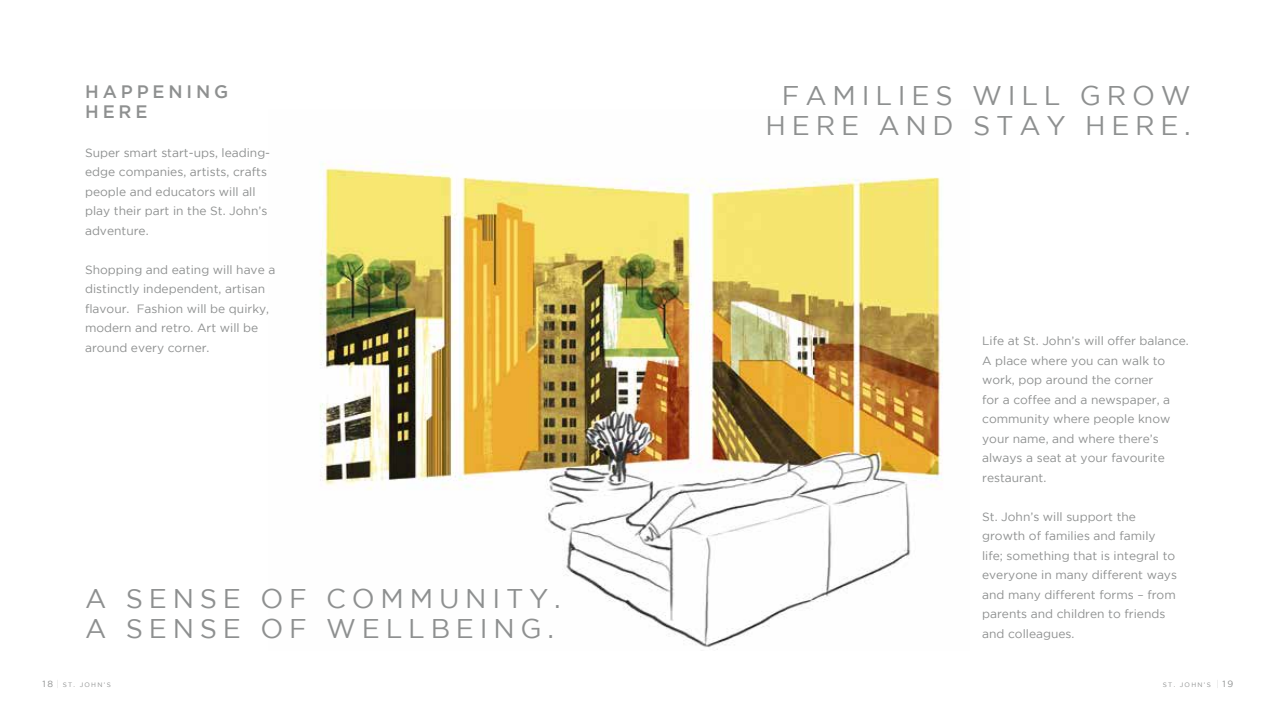
<style>
.page{position:relative;width:1276px;height:723px;background:#fff}
.page>*{position:absolute;margin:0;border:0;box-sizing:border-box;transform-origin:0 0}
.t1{font:27px/30px "Gotham";letter-spacing:.215em;color:#8e9090}
.t2{font:500 18px/19.5px "Gotham";letter-spacing:.215em;color:#8e9090}
.t3{font:12px/19.5px "Gotham";color:#8e9090}
.t4{font:6.45px "Gotham";letter-spacing:.2em;color:#8e9090}
.s1{font-size:9px}
.s2{font-weight:100;font-size:9px}
</style>
<div class="page">
<img style="left:320px;top:163px;width:623px;height:487px">
<h2 class="t2" style="left:85px;top:82px;width:145px">HAPPENING<br>HERE</h2>
<p class="t3" style="left:85px;top:143px;width:187px">Super smart start-ups, leading&shy;edge companies, artists, crafts people and educators will all play their part in the St. John’s adventure.</p>
<p class="t3" style="left:85px;top:260px;width:192px">Shopping and eating will have a distinctly independent, artisan flavour. Fashion will be quirky, modern and retro. Art will be around every corner.</p>
<h1 class="t1" style="left:85px;top:583px;width:477px">A SENSE OF COMMUNITY.<br>A SENSE OF WELLBEING.</h1>
<h1 class="t1" style="left:765px;top:80px;width:427px;text-align:right">FAMILIES WILL GROW<br>HERE AND STAY HERE.</h1>
<p class="t3" style="left:982px;top:331px;width:208px">Life at St. John’s will offer balance.<br>A place where you can walk to work, pop around the corner<br>for a coffee and a newspaper, a community where people know your name, and where there’s always a seat at your favourite restaurant.</p>
<p class="t3" style="left:982px;top:507px;width:196px">St. John’s will support the growth of families and family life; something that is integral to everyone in many different ways and many different forms – from parents and children to friends and colleagues.</p>
<p class="t4" style="left:43px;top:681px;width:70px"><span class="s1">18</span> <span class="s2">|</span> ST. JOHN’S</p>
<p class="t4" style="left:1163px;top:681px;width:72px">ST. JOHN’S <span class="s2">|</span> <span class="s1">19</span></p>
</div>
